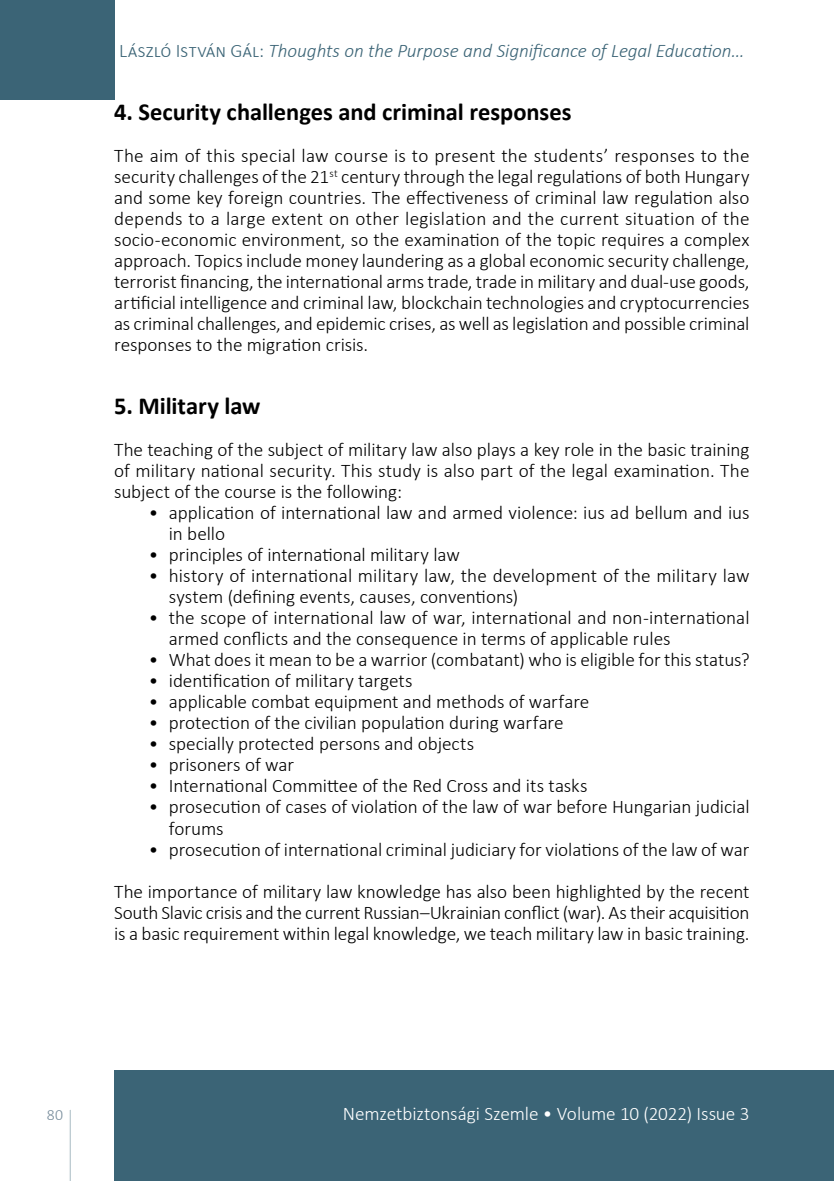
<style>
.page{position:relative;width:834px;height:1181px;background:#fff}
.page>*{position:absolute;margin:0;border:0;box-sizing:border-box;transform-origin:0 0}
.t1{font:700 24.5px "Calibri";color:#000}
.t2{font:300 19.25px/21px "Calibri";letter-spacing:-.005em;color:#000}
.t3{font:italic 300 19.25px "Calibri";letter-spacing:-.005em;color:#3b6476}
.t4{font:300 19.25px "Calibri";letter-spacing:-.005em;color:#fff}
.t5{font:300 15.75px "Calibri";color:#778c9b}
.s1{font-style:normal}
</style>
<div class="page">
<svg style="left:69px;top:1110px;width:2px;height:71px"></svg>
<div style="left:0;top:0;width:114px;height:99px;background:#3b6476"></div>
<div style="left:114px;top:1070px;width:719px;height:111px;background:#3b6476"></div>
<hr style="left:833px;top:1070px;width:1px;height:111px;background:#3b6476">
<p class="t3" style="left:119px;top:39px;width:627px"><span class="s1">László István Gál:</span> Thoughts on the Purpose and Significance of Legal Education…</p>
<p class="t1" style="left:114px;top:95px;width:459px">4. Security challenges and criminal responses</p>
<p class="t2" style="left:114px;top:145px;width:636px;text-align:justify">The aim of this special law course is to present the students’ responses to the security challenges of the 21<sup>st</sup> century through the legal regulations of both Hungary and some key foreign countries. The effectiveness of criminal law regulation also depends to a large extent on other legislation and the current situation of the socio-economic environment, so the examination of the topic requires a complex approach. Topics include money laundering as a global economic security challenge, terrorist financing, the international arms trade, trade in military and dual-use goods, artificial intelligence and criminal law, blockchain technologies and cryptocurrencies as criminal challenges, and epidemic crises, as well as legislation and possible criminal responses to the migration crisis.</p>
<p class="t1" style="left:114px;top:389px;width:148px">5. Military law</p>
<p class="t2" style="left:114px;top:439px;width:636px;text-align:justify">The teaching of the subject of military law also plays a key role in the basic training of military national security. This study is also part of the legal examination. The subject of the course is the following:</p>
<p class="t2" style="left:169px;top:502px;width:582px;text-indent:-20px">• application of international law and armed violence: ius ad bellum and ius in bello</p>
<p class="t2" style="left:149px;top:544px;width:312px">• principles of international military law</p>
<p class="t2" style="left:169px;top:565px;width:582px;text-indent:-20px">• history of international military law, the development of the military law system (defining events, causes, conventions)</p>
<p class="t2" style="left:169px;top:607px;width:582px;text-indent:-20px">• the scope of international law of war, international and non-international armed conflicts and the consequence in terms of applicable rules</p>
<p class="t2" style="left:149px;top:649px;width:602px">• What does it mean to be a warrior (combatant) who is eligible for this status?</p>
<p class="t2" style="left:149px;top:670px;width:265px">• identification of military targets</p>
<p class="t2" style="left:149px;top:691px;width:442px">• applicable combat equipment and methods of warfare</p>
<p class="t2" style="left:149px;top:712px;width:416px">• protection of the civilian population during warfare</p>
<p class="t2" style="left:149px;top:733px;width:327px">• specially protected persons and objects</p>
<p class="t2" style="left:149px;top:754px;width:147px">• prisoners of war</p>
<p class="t2" style="left:149px;top:775px;width:440px">• International Committee of the Red Cross and its tasks</p>
<p class="t2" style="left:169px;top:796px;width:582px;text-indent:-20px">• prosecution of cases of violation of the law of war before Hungarian judicial forums</p>
<p class="t2" style="left:114px;top:828px;width:636px;line-height:42px;text-align:right">• prosecution of international criminal judiciary for violations of the law of war<br>The importance of military law knowledge has also been highlighted by the recent</p>
<p class="t2" style="left:114px;top:901px;width:636px">South Slavic crisis and the current Russian–Ukrainian conflict (war). As their acquisition is a basic requirement within legal knowledge, we teach military law in basic training.</p>
<p class="t5" style="left:47px;top:1105px;width:18px">80</p>
<p class="t4" style="left:343px;top:1102px;width:408px">Nemzetbiztonsági Szemle • Volume 10 (2022) Issue 3</p>
</div>
